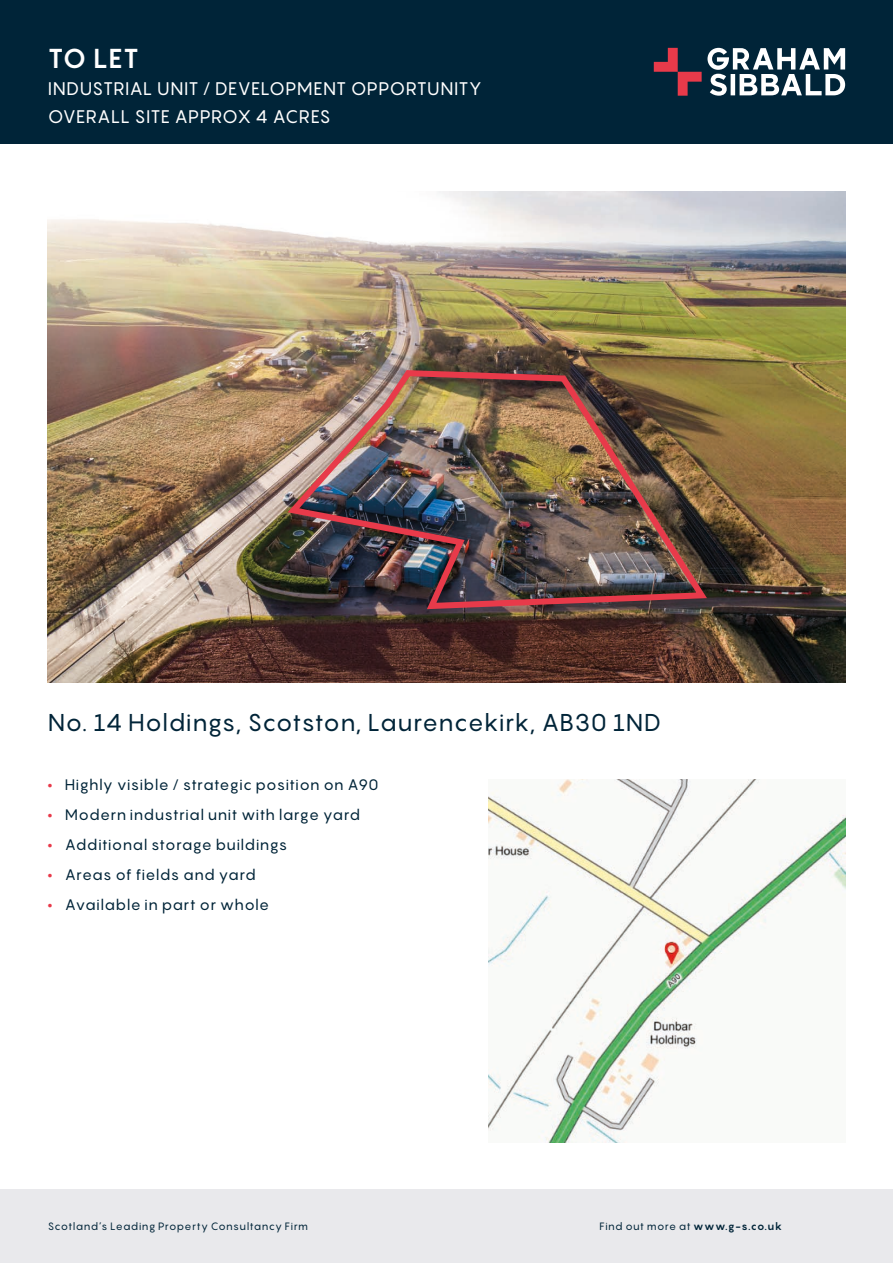
<style>
.page{position:relative;width:893px;height:1263px;background:#fff}
.page>*{position:absolute;margin:0;border:0;box-sizing:border-box;transform-origin:0 0}
.t1{font:700 27px "Pangram";color:#fff}
.t2{font:24px "Pangram";letter-spacing:.015em;color:#002438}
.t3{font:18px/27.3px "Pangram";letter-spacing:.015em;color:#fff}
.t4{font:15px "Pangram";letter-spacing:.025em;color:#002438}
.t5{font:10.5px "Pangram";letter-spacing:.045em;color:#002438}
.s1{font-weight:900;color:#e83a4a}
.s2{font-weight:700}
</style>
<div class="page">
<div style="left:0;top:1189px;width:893px;height:74px;background:#e9e9ec"></div>
<div style="left:0;top:0;width:893px;height:144px;background:#002438"></div>
<svg style="left:654px;top:48px;width:191px;height:48px"></svg>
<img style="left:48px;top:191px;width:797px;height:491px">
<img style="left:489px;top:779px;width:356px;height:363px">
<img style="left:282px;top:367px;width:430px;height:245px">
<h1 class="t1" style="left:48px;top:41px;width:92px">TO LET</h1>
<p class="t3" style="left:48px;top:75px;width:435px">INDUSTRIAL UNIT / DEVELOPMENT OPPORTUNITY<br>OVERALL SITE APPROX 4 ACRES</p>
<h2 class="t2" style="left:48px;top:707px;width:614px">No. 14 Holdings, Scotston, Laurencekirk, AB30 1ND</h2>
<p class="t4" style="left:48px;top:775px;width:332px"><span class="s1">•</span> Highly visible / strategic position on A90</p>
<p class="t4" style="left:48px;top:805px;width:314px"><span class="s1">•</span> Modern industrial unit with large yard</p>
<p class="t4" style="left:48px;top:835px;width:241px"><span class="s1">•</span> Additional storage buildings</p>
<p class="t4" style="left:48px;top:865px;width:209px"><span class="s1">•</span> Areas of fields and yard</p>
<p class="t4" style="left:48px;top:895px;width:223px"><span class="s1">•</span> Available in part or whole</p>
<p class="t5" style="left:48px;top:1220px;width:262px">Scotland’s Leading Property Consultancy Firm</p>
<p class="t5" style="left:600px;top:1220px;width:184px">Find out more at <span class="s2">www.g-s.co.uk</span></p>
</div>
